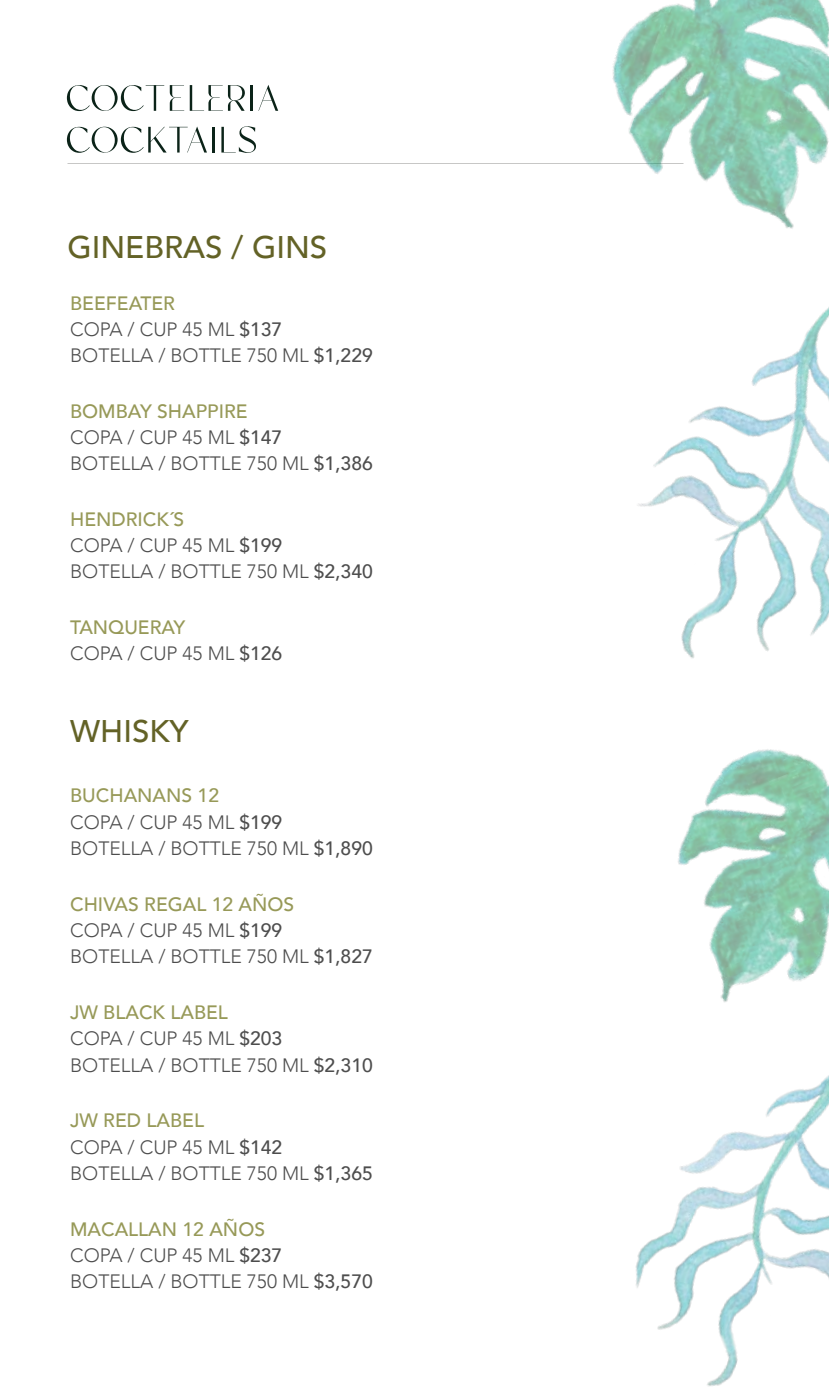
<style>
.page{position:relative;width:829px;height:1389px;background:#fff}
.page>*{position:absolute;margin:0;border:0;box-sizing:border-box;transform-origin:0 0}
.t1{font:52.5px/41.6px "Frunchy";letter-spacing:-.02em;color:#0b2318}
.t2{font:500 31.15px "Avenir";color:#636226}
.t3{font:300 19.25px/26.2px "Avenir";color:rgb(1 1 1/.7)}
.s1{font-weight:500;color:#979958}
.s2{font-weight:500}
</style>
<div class="page">
<img style="left:568px;top:0;width:260px;height:204px">
<img style="left:678px;top:749px;width:150px;height:183px">
<img style="left:637px;top:204px;width:191px;height:455px">
<img style="left:635px;top:932px;width:193px;height:454px">
<h1 class="t1" style="left:65px;top:77px;width:217px">COCTELERIA<br>COCKTAILS</h1>
<h2 class="t2" style="left:67px;top:220px;width:261px">GINEBRAS / GINS</h2>
<p class="t3" style="left:70px;top:290px;width:304px"><span class="s1">BEEFEATER<br></span>COPA / CUP 45 ML <span class="s2">$137<br></span>BOTELLA / BOTTLE 750 ML <span class="s2">$1,229</span></p>
<p class="t3" style="left:70px;top:398px;width:304px"><span class="s1">BOMBAY SHAPPIRE<br></span>COPA / CUP 45 ML <span class="s2">$147<br></span>BOTELLA / BOTTLE 750 ML <span class="s2">$1,386</span></p>
<p class="t3" style="left:70px;top:506px;width:304px"><span class="s1">HENDRICK´S<br></span>COPA / CUP 45 ML <span class="s2">$199<br></span>BOTELLA / BOTTLE 750 ML <span class="s2">$2,340</span></p>
<p class="t3" style="left:70px;top:614px;width:214px"><span class="s1">TANQUERAY<br></span>COPA / CUP 45 ML <span class="s2">$126</span></p>
<h2 class="t2" style="left:70px;top:704px;width:120px">WHISKY</h2>
<p class="t3" style="left:70px;top:783px;width:304px"><span class="s1">BUCHANANS 12<br></span>COPA / CUP 45 ML <span class="s2">$199<br></span>BOTELLA / BOTTLE 750 ML <span class="s2">$1,890</span></p>
<p class="t3" style="left:70px;top:891px;width:304px"><span class="s1">CHIVAS REGAL 12 AÑOS<br></span>COPA / CUP 45 ML <span class="s2">$199<br></span>BOTELLA / BOTTLE 750 ML <span class="s2">$1,827</span></p>
<p class="t3" style="left:70px;top:999px;width:304px"><span class="s1">JW BLACK LABEL<br></span>COPA / CUP 45 ML <span class="s2">$203<br></span>BOTELLA / BOTTLE 750 ML <span class="s2">$2,310</span></p>
<p class="t3" style="left:70px;top:1108px;width:304px"><span class="s1">JW RED LABEL<br></span>COPA / CUP 45 ML <span class="s2">$142<br></span>BOTELLA / BOTTLE 750 ML <span class="s2">$1,365</span></p>
<p class="t3" style="left:70px;top:1216px;width:304px"><span class="s1">MACALLAN 12 AÑOS<br></span>COPA / CUP 45 ML <span class="s2">$237<br></span>BOTELLA / BOTTLE 750 ML <span class="s2">$3,570</span></p>
</div>
